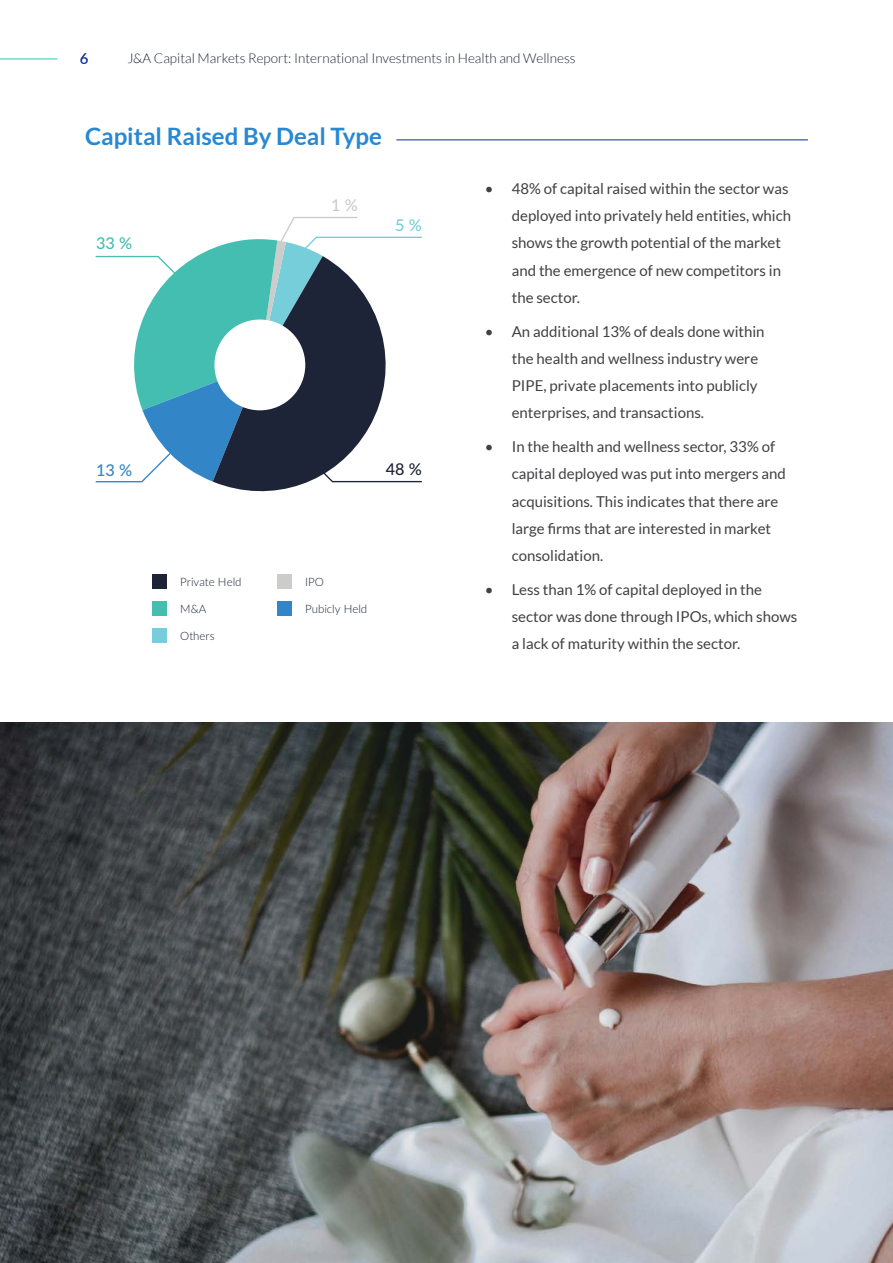
<style>
.page{position:relative;width:893px;height:1263px;background:#fff}
.page>*{position:absolute;margin:0;border:0;box-sizing:border-box;transform-origin:0 0}
.t1{font:700 24px "Lato";color:#2888d2}
.t2{font:500 16.2px "Lato";color:#1e2438}
.t3{font:500 16.2px "Lato";color:#44beb0}
.t4{font:500 16.2px "Lato";color:#3286c7}
.t5{font:500 16.2px "Lato";color:#75ceda}
.t6{font:500 16.2px "Lato";color:#cccccb}
.t7{font:15px/27.3px "Lato";color:#414042}
.t8{font:600 15px "Lato";color:#092a9e}
.t9{font:300 13.5px "Lato";color:#1f2437}
.t10{font:300 11.55px "Lato";color:#1e2437}
</style>
<div class="page">
<hr style="left:396px;top:140px;width:412px;height:1px;background:#092a9e">
<svg style="left:216px;top:483px;width:89px;height:9px"></svg>
<svg style="left:95px;top:217px;width:327px;height:266px"></svg>
<div style="left:152px;top:574px;width:15px;height:15px;background:#1e2438"></div>
<div style="left:152px;top:602px;width:15px;height:14px;background:#44beb0"></div>
<div style="left:152px;top:629px;width:15px;height:14px;background:#75ceda"></div>
<div style="left:277px;top:574px;width:15px;height:15px;background:#cccccb"></div>
<div style="left:277px;top:602px;width:15px;height:14px;background:#3286c7"></div>
<hr style="left:0;top:59px;width:57px;height:1px;background:#2cc9b6">
<img style="left:0;top:723px;width:893px;height:540px">
<p class="t8" style="left:80px;top:48px;width:10px">6</p>
<p class="t9" style="left:128px;top:51px;width:450px">J&amp;A Capital Markets Report: International Investments in Health and Wellness</p>
<h1 class="t1" style="left:85px;top:122px;width:298px">Capital Raised By Deal Type</h1>
<p class="t3" style="left:96px;top:232px;width:37px">33 %</p>
<p class="t6" style="left:331px;top:194px;width:28px">1 %</p>
<p class="t5" style="left:395px;top:214px;width:28px">5 %</p>
<p class="t4" style="left:96px;top:458px;width:37px">13 %</p>
<p class="t10" style="left:180px;top:573px;width:63px">Private Held</p>
<p class="t10" style="left:180px;top:600px;width:27px">M&amp;A</p>
<p class="t10" style="left:180px;top:627px;width:36px">Others</p>
<p class="t10" style="left:180px;top:575px;width:36px">Others</p>
<p class="t2" style="left:386px;top:457px;width:37px">48 %</p>
<p class="t10" style="left:305px;top:573px;width:20px">IPO</p>
<p class="t10" style="left:305px;top:600px;width:64px">Pubicly Held</p>
<p class="t7" style="left:512px;top:175px;width:281px;text-indent:-27px">• 48% of capital raised within the sector was deployed into privately held entities, which shows the growth potential of the market and the emergence of new competitors in the sector.</p>
<p class="t7" style="left:512px;top:317px;width:254px;text-indent:-27px">• An additional 13% of deals done within the health and wellness industry were PIPE, private placements into publicly enterprises, and transactions.</p>
<p class="t7" style="left:512px;top:433px;width:275px;text-indent:-27px">• In the health and wellness sector, 33% of capital deployed was put into mergers and acquisitions. This indicates that there are large firms that are interested in market consolidation.</p>
<p class="t7" style="left:512px;top:576px;width:287px;text-indent:-27px">• Less than 1% of capital deployed in the sector was done through IPOs, which shows a lack of maturity within the sector.</p>
</div>
